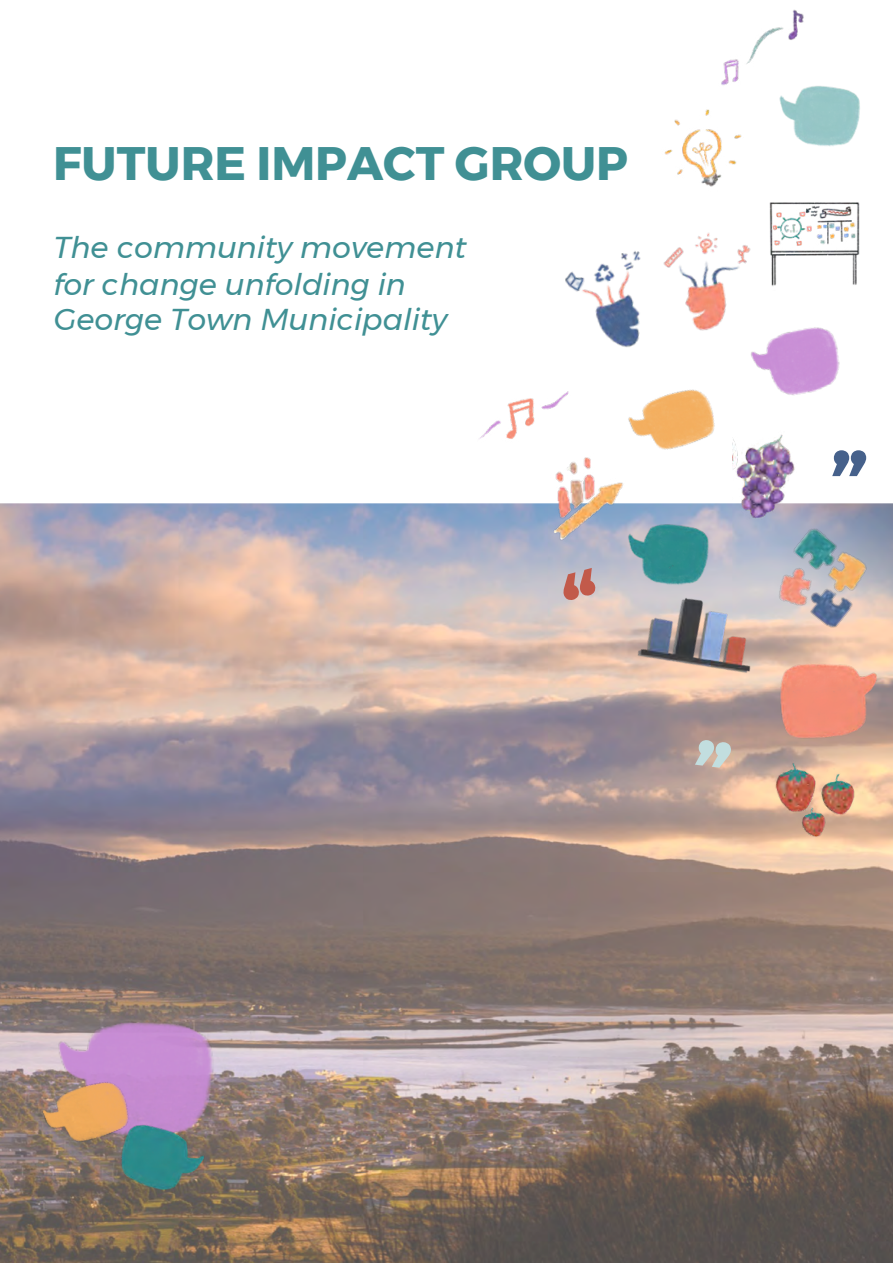
<style>
.page{position:relative;width:893px;height:1263px;background:#fff}
.page>*{position:absolute;margin:0;border:0;box-sizing:border-box;transform-origin:0 0}
.t1{font:700 90.3px "Montserrat";color:#46618b}
.t2{font:700 46.8px "Montserrat";color:#409094}
.t3{font:italic 30.15px/36px "Montserrat";color:#409094}
</style>
<div class="page">
<img style="left:565px;top:253px;width:73px;height:95px">
<img style="left:0;top:504px;width:893px;height:759px">
<img style="left:736px;top:434px;width:59px;height:38px">
<img style="left:764px;top:789px;width:104px;height:51px">
<img style="left:754px;top:341px;width:86px;height:55px">
<img style="left:751px;top:351px;width:3px;height:10px">
<img style="left:628px;top:404px;width:109px;height:66px">
<img style="left:647px;top:389px;width:63px;height:15px">
<img style="left:710px;top:403px;width:27px;height:29px">
<img style="left:779px;top:86px;width:81px;height:31px">
<img style="left:479px;top:391px;width:90px;height:48px">
<img style="left:721px;top:9px;width:96px;height:89px">
<img style="left:628px;top:117px;width:232px;height:224px">
<img style="left:527px;top:503px;width:353px;height:286px">
<img style="left:49px;top:1018px;width:184px;height:138px">
<img style="left:49px;top:1007px;width:184px;height:11px">
<img style="left:41px;top:1008px;width:8px;height:51px">
<img style="left:32px;top:1097px;width:92px;height:65px">
<img style="left:32px;top:1059px;width:92px;height:38px">
<img style="left:124px;top:1059px;width:27px;height:51px">
<img style="left:111px;top:1059px;width:36px;height:1px">
<img style="left:99px;top:1110px;width:121px;height:113px">
<img style="left:550px;top:457px;width:78px;height:88px">
<img style="left:736px;top:472px;width:157px;height:130px">
<img style="left:736px;top:602px;width:81px;height:64px">
<img style="left:817px;top:537px;width:76px;height:129px">
<img style="left:786px;top:666px;width:81px;height:1px">
<svg style="left:559px;top:568px;width:40px;height:34px"></svg>
<svg style="left:695px;top:739px;width:37px;height:30px"></svg>
<h2 class="t2" style="left:53px;top:126px;width:576px">FUTURE IMPACT GROUP</h2>
<p class="t3" style="left:53px;top:229px;width:415px">The community movement for change unfolding in<br>George Town Municipality</p>
<h1 class="t1" style="left:868px;top:514px;width:41px;rotate:-180deg">“</h1>
</div>
